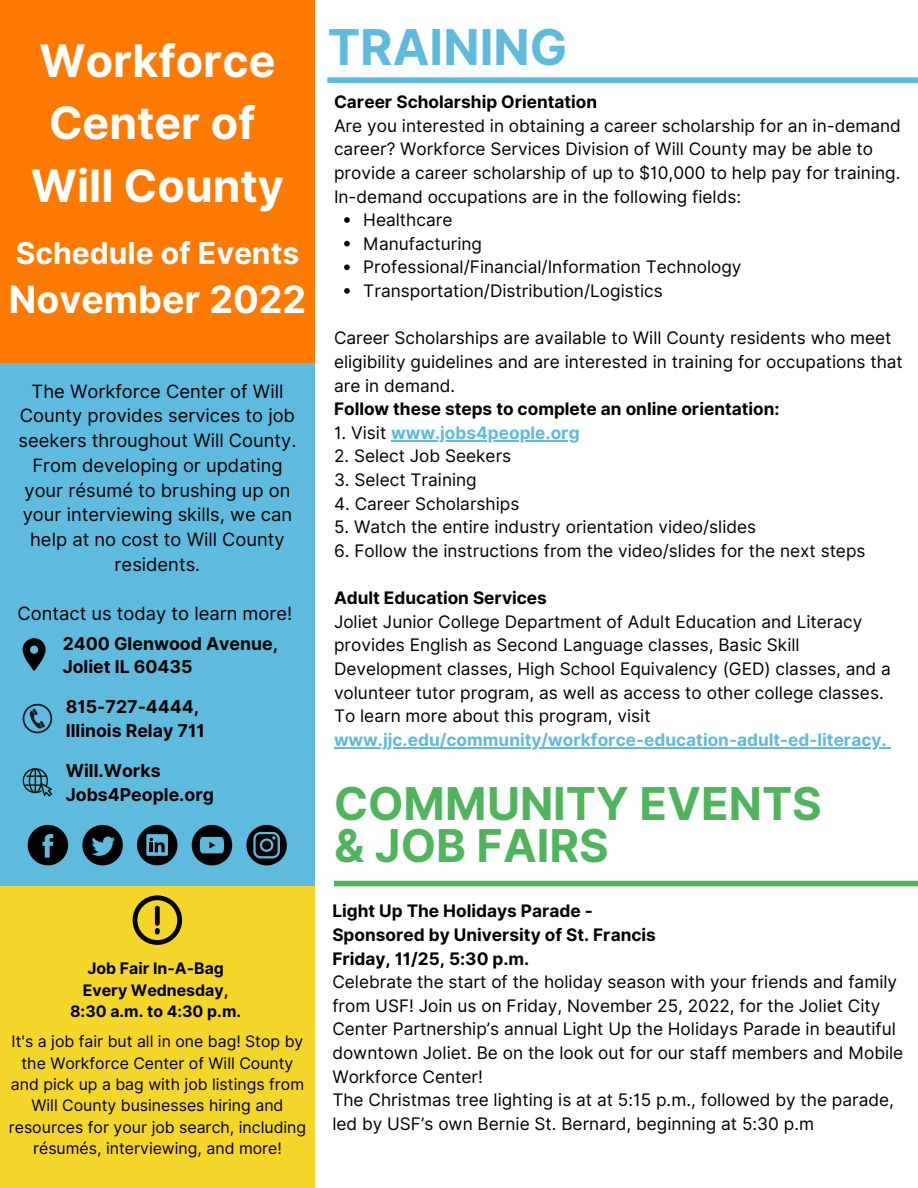
<style>
.page{position:relative;width:918px;height:1188px;background:#fff}
.page>*{position:absolute;margin:0;border:0;box-sizing:border-box;transform-origin:0 0}
.t1{font:700 49.35px "Inter";color:#5ebbdd}
.t2{font:700 45.3px/41.7px "Inter";color:#4fb45b}
.t3{font:700 44.7px/62.2px "Inter";color:#fff;text-align:center}
.t4{font:700 37.65px "Inter";color:#fff}
.t5{font:700 30.15px "Inter";color:#fff}
.t6{font:18.3px/24.8px "Inter";color:#000;text-align:center}
.t7{font:700 17.7px/23.9px "Inter";color:#000}
.t8{font:17.25px/23.7px "Inter";color:#000}
.t9{font:700 17.25px/23.7px "Inter";color:#000}
.t10{font:700 17.25px "Inter";color:#5ebbdd}
.t11{font:15.9px/21.3px "Inter";color:#000;text-align:center}
.t12{font:700 15.9px/21.3px "Inter";color:#000;text-align:center}
.s1{font-weight:400;color:#000}
</style>
<div class="page">
<div style="left:0;top:362px;width:315px;height:524px;background:#5ebbdd"></div>
<div style="left:0;top:0;width:315px;height:362px;background:#ff7a00"></div>
<svg style="left:28px;top:825px;width:40px;height:40px"></svg>
<svg style="left:82px;top:825px;width:41px;height:40px"></svg>
<svg style="left:137px;top:825px;width:40px;height:40px"></svg>
<svg style="left:192px;top:825px;width:40px;height:40px"></svg>
<svg style="left:246px;top:825px;width:41px;height:40px"></svg>
<div style="left:327px;top:77px;width:591px;height:6px;background:#5ebbdd"></div>
<svg style="left:23px;top:704px;width:29px;height:29px"></svg>
<svg style="left:23px;top:768px;width:29px;height:29px"></svg>
<svg style="left:23px;top:638px;width:23px;height:33px"></svg>
<div style="left:0;top:886px;width:315px;height:302px;background:#f4d62a"></div>
<svg style="left:133px;top:895px;width:49px;height:50px"></svg>
<div style="left:334px;top:881px;width:584px;height:5px;background:#4fb45b"></div>
<svg style="left:344px;top:217px;width:6px;height:6px"></svg>
<svg style="left:344px;top:241px;width:6px;height:5px"></svg>
<svg style="left:344px;top:264px;width:6px;height:6px"></svg>
<svg style="left:344px;top:288px;width:6px;height:6px"></svg>
<hr style="left:391px;top:440px;width:189px;height:1px;background:#5ebbdd">
<hr style="left:334px;top:747px;width:548px;height:1px;background:#5ebbdd">
<h3 class="t3" style="left:31px;top:30px;width:255px">Workforce<br>Center of<br>Will County</h3>
<h3 class="t5" style="left:16px;top:235px;width:285px">Schedule of Events</h3>
<h3 class="t4" style="left:9px;top:277px;width:299px">November 2022</h3>
<p class="t6" style="left:18px;top:379px;width:280px">The Workforce Center of Will<br>County provides services to job seekers throughout Will County.<br>From developing or updating your résumé to brushing up on your interviewing skills, we can help at no cost to Will County residents.</p>
<p class="t6" style="left:17px;top:601px;width:276px">Contact us today to learn more!</p>
<p class="t7" style="left:63px;top:631px;width:217px">2400 Glenwood Avenue,<br>Joliet IL 60435</p>
<p class="t7" style="left:66px;top:695px;width:141px">815-727-4444,<br>Illinois Relay 711</p>
<p class="t7" style="left:66px;top:758px;width:150px">Will.Works<br>Jobs4People.org</p>
<p class="t12" style="left:70px;top:958px;width:173px">Job Fair In-A-Bag<br>Every Wednesday,<br>8:30 a.m. to 4:30 p.m.</p>
<p class="t11" style="left:9px;top:1031px;width:299px">It's a job fair but all in one bag! Stop by the Workforce Center of Will County and pick up a bag with job listings from Will County businesses hiring and resources for your job search, including résumés, interviewing, and more!</p>
<h1 class="t1" style="left:327px;top:18px;width:241px">TRAINING</h1>
<p class="t9" style="left:334px;top:90px;width:265px">Career Scholarship Orientation</p>
<p class="t8" style="left:334px;top:114px;width:568px">Are you interested in obtaining a career scholarship for an in-demand career? Workforce Services Division of Will County may be able to provide a career scholarship of up to $10,000 to help pay for training.<br>In-demand occupations are in the following fields:</p>
<p class="t8" style="left:363px;top:208px;width:380px">Healthcare<br>Manufacturing<br>Professional/Financial/Information Technology<br>Transportation/Distribution/Logistics</p>
<p class="t8" style="left:334px;top:326px;width:570px">Career Scholarships are available to Will County residents who meet eligibility guidelines and are interested in training for occupations that are in demand.</p>
<p class="t9" style="left:334px;top:397px;width:447px">Follow these steps to complete an online orientation:</p>
<p class="t10" style="left:334px;top:422px;width:247px"><span class="s1">1. Visit</span> www.jobs4people.org</p>
<p class="t8" style="left:334px;top:444px;width:179px">2. Select Job Seekers</p>
<p class="t8" style="left:334px;top:468px;width:144px">3. Select Training</p>
<p class="t8" style="left:334px;top:492px;width:187px">4. Career Scholarships</p>
<p class="t8" style="left:334px;top:515px;width:424px">5. Watch the entire industry orientation video/slides</p>
<p class="t8" style="left:334px;top:539px;width:533px">6. Follow the instructions from the video/slides for the next steps</p>
<p class="t9" style="left:334px;top:586px;width:214px">Adult Education Services</p>
<p class="t8" style="left:334px;top:610px;width:558px">Joliet Junior College Department of Adult Education and Literacy provides English as Second Language classes, Basic Skill Development classes, High School Equivalency (GED) classes, and a volunteer tutor program, as well as access to other college classes.<br>To learn more about this program, visit</p>
<p class="t10" style="left:334px;top:729px;width:554px">www.jjc.edu/community/workforce-education-adult-ed-literacy.</p>
<h2 class="t2" style="left:334px;top:783px;width:489px">COMMUNITY EVENTS &amp; JOB FAIRS</h2>
<p class="t9" style="left:332px;top:899px;width:325px">Light Up The Holidays Parade -<br>Sponsored by University of St. Francis<br>Friday, 11/25, 5:30 p.m.</p>
<p class="t8" style="left:332px;top:970px;width:572px">Celebrate the start of the holiday season with your friends and family from USF! Join us on Friday, November 25, 2022, for the Joliet City Center Partnership’s annual Light Up the Holidays Parade in beautiful downtown Joliet. Be on the look out for our staff members and Mobile Workforce Center!<br>The Christmas tree lighting is at at 5:15 p.m., followed by the parade, led by USF’s own Bernie St. Bernard, beginning at 5:30 p.m</p>
</div>
